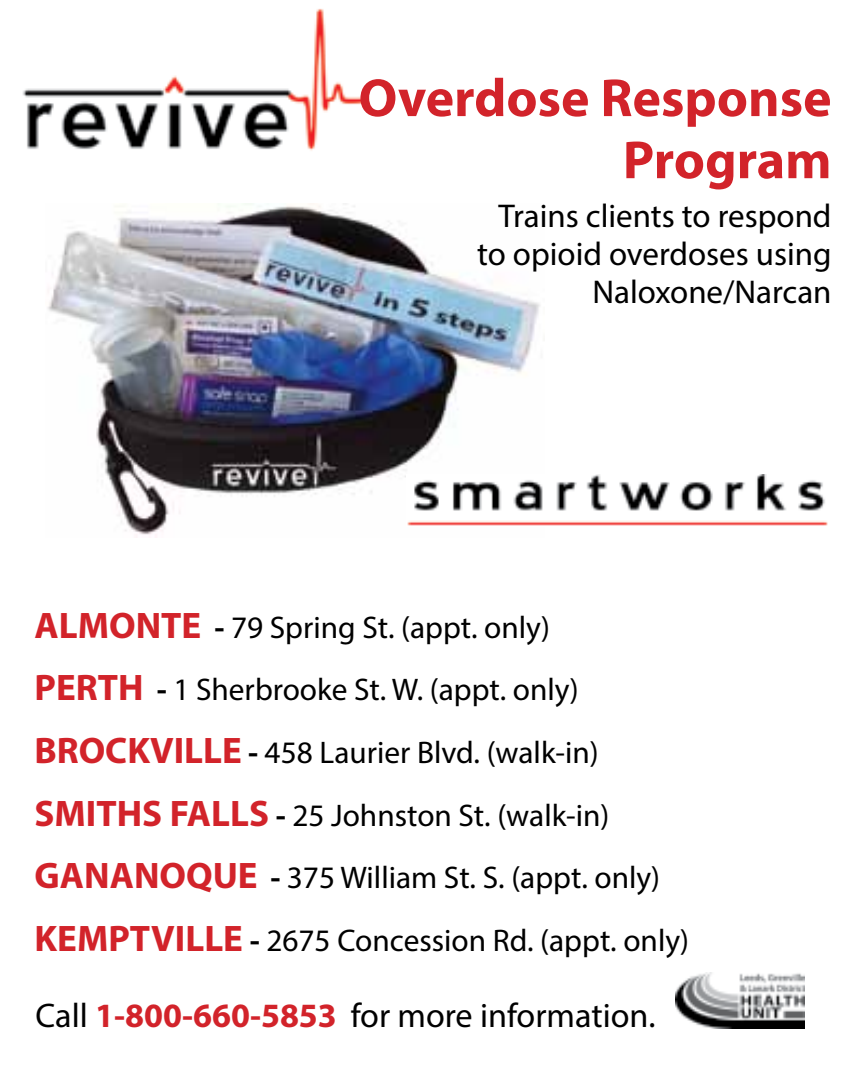
<style>
.page{position:relative;width:864px;height:1080px;background:#fff}
.page>*{position:absolute;margin:0;border:0;box-sizing:border-box;transform-origin:0 0}
.t1{font:700 54px/62.1px "Myriad Pro";color:#d2232a;text-align:right}
.t2{font:34.2px "Myriad Pro";color:#000}
.t3{font:33px/37.8px "Myriad Pro";color:#000;text-align:right}
.t4{font:31.2px/62.7px "Myriad Pro";color:#000}
.s1{font-weight:700;font-size:37.2px;color:#d2232a}
.s2{font-weight:700}
.s3{font-weight:700;color:#d2232a}
</style>
<div class="page">
<img style="left:47px;top:204px;width:493px;height:334px">
<img style="left:22px;top:8px;width:347px;height:143px">
<img style="left:406px;top:475px;width:422px;height:52px">
<img style="left:676px;top:972px;width:128px;height:56px">
<h1 class="t1" style="left:359px;top:65px;width:475px">Overdose Response<br>Program</h1>
<p class="t3" style="left:477px;top:196px;width:356px">Trains clients to respond to opioid overdoses using<br>Naloxone/Narcan</p>
<p class="t4" style="left:35px;top:595px;width:656px"><span class="s1">ALMONTE</span> <span class="s2">-</span> 79 Spring St. (appt. only)<br><span class="s1">PERTH</span> <span class="s2">-</span> 1 Sherbrooke St. W. (appt. only)<br><span class="s1">BROCKVILLE</span> <span class="s2">-</span> 458 Laurier Blvd. (walk-in)<br><span class="s1">SMITHS FALLS</span> <span class="s2">-</span> 25 Johnston St. (walk-in)<br><span class="s1">GANANOQUE</span> <span class="s2">-</span> 375 William St. S. (appt. only)<br><span class="s1">KEMPTVILLE</span> <span class="s2">-</span> 2675 Concession Rd. (appt. only)</p>
<p class="t2" style="left:36px;top:994px;width:622px">Call <span class="s3">1-800-660-5853</span> for more information.</p>
</div>
